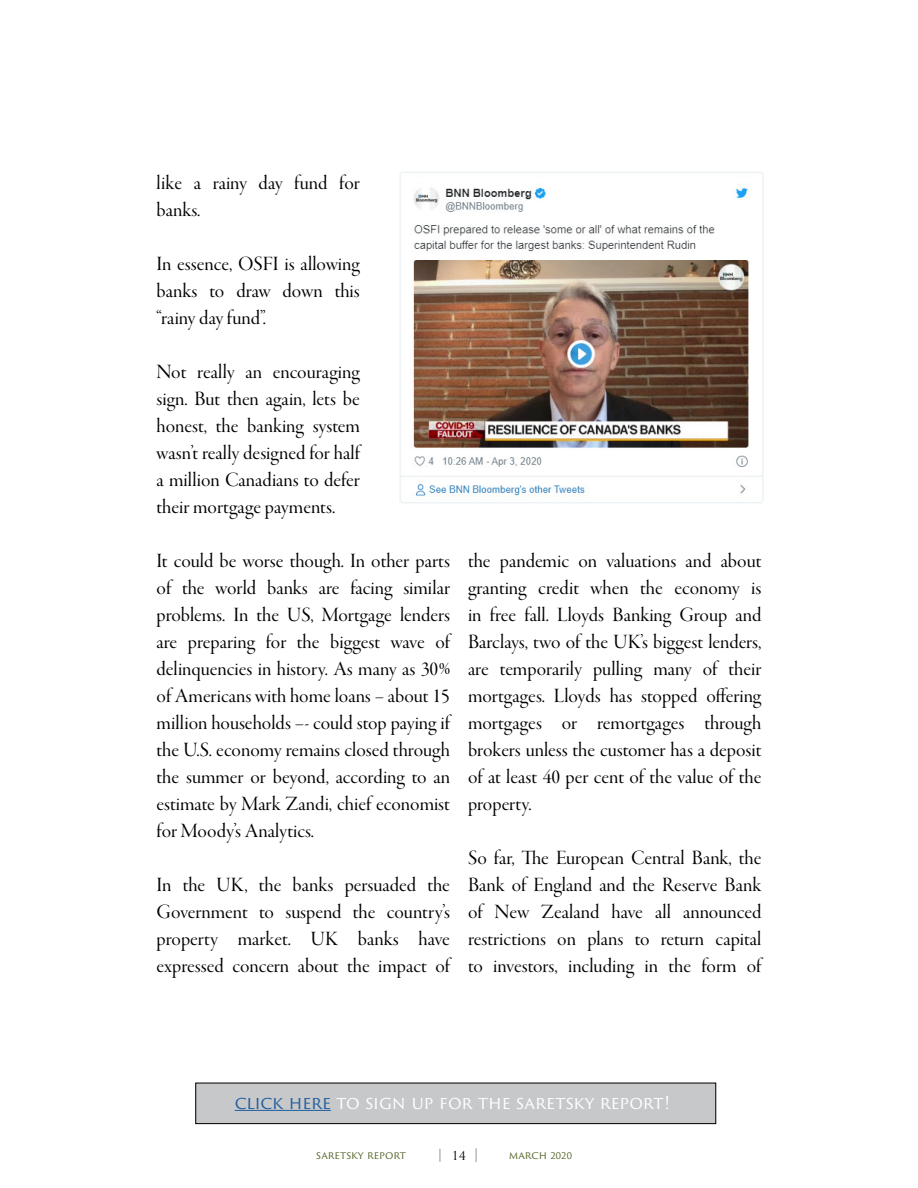
<style>
.page{position:relative;width:918px;height:1188px;background:#fff}
.page>*{position:absolute;margin:0;border:0;box-sizing:border-box;transform-origin:0 0}
.t1{font:21px/27px "Garamond Premr Pro Disp";color:#000;text-align:justify}
.t2{font:17.25px "Trajan Sans Pro";letter-spacing:-.005em;color:#fff}
.t3{font:12px "Trajan Pro 3";color:#000}
.t4{font:10.5px "Trajan Sans Pro";letter-spacing:-.01em;color:#536528}
.s1{color:#215e9e}
.s2{font-size:9px}
</style>
<div class="page">
<svg style="left:440px;top:1149px;width:1px;height:13px"></svg>
<svg style="left:476px;top:1148px;width:1px;height:14px"></svg>
<div style="left:196px;top:1083px;width:520px;height:41px;background:#c7c8ca"></div>
<div style="left:195px;top:1083px;width:521px;height:41px;border:1px solid #000"></div>
<hr style="left:235px;top:1110px;width:96px;height:1px;background:#215e9e">
<img style="left:400px;top:171px;width:363px;height:332px">
<p class="t1" style="left:157px;top:170px;width:205px">like a rainy day fund for banks.</p>
<p class="t1" style="left:157px;top:251px;width:205px">In essence, OSFI is allowing banks to draw down this “rainy day fund”.</p>
<p class="t1" style="left:157px;top:359px;width:205px">Not really an encouraging sign. But then again, lets be honest, the banking system wasn’t really designed for half a million Canadians to defer their mortgage payments.</p>
<p class="t1" style="left:157px;top:548px;width:295px">It could be worse though. In other parts of the world banks are facing similar problems. In the US, Mortgage lenders are preparing for the biggest wave of delinquencies in history. As many as 30% of Americans with home loans – about 15 million households –- could stop paying if the U.S. economy remains closed through the summer or beyond, according to an estimate by Mark Zandi, chief economist for Moody’s Analytics.</p>
<p class="t1" style="left:157px;top:872px;width:295px">In the UK, the banks persuaded the Government to suspend the country’s property market. UK banks have expressed concern about the impact of</p>
<p class="t1" style="left:468px;top:548px;width:295px">the pandemic on valuations and about granting credit when the economy is in free fall. Lloyds Banking Group and Barclays, two of the UK’s biggest lenders, are temporarily pulling many of their mortgages. Lloyds has stopped offering mortgages or remortgages through brokers unless the customer has a deposit of at least 40 per cent of the value of the property.</p>
<p class="t1" style="left:468px;top:845px;width:295px">So far, The European Central Bank, the Bank of England and the Reserve Bank of New Zealand have all announced restrictions on plans to return capital to investors, including in the form of</p>
<p class="t2" style="left:235px;top:1090px;width:437px"><span class="s1">CLICK HERE</span> TO SIGN UP FOR THE SARETSKY REPORT!</p>
<p class="t4" style="left:316px;top:1148px;width:91px">SARETSKY REPORT</p>
<p class="t3" style="left:453px;top:1148px;width:15px">14</p>
<p class="t4" style="left:509px;top:1148px;width:65px">MARCH <span class="s2">2020</span></p>
</div>
